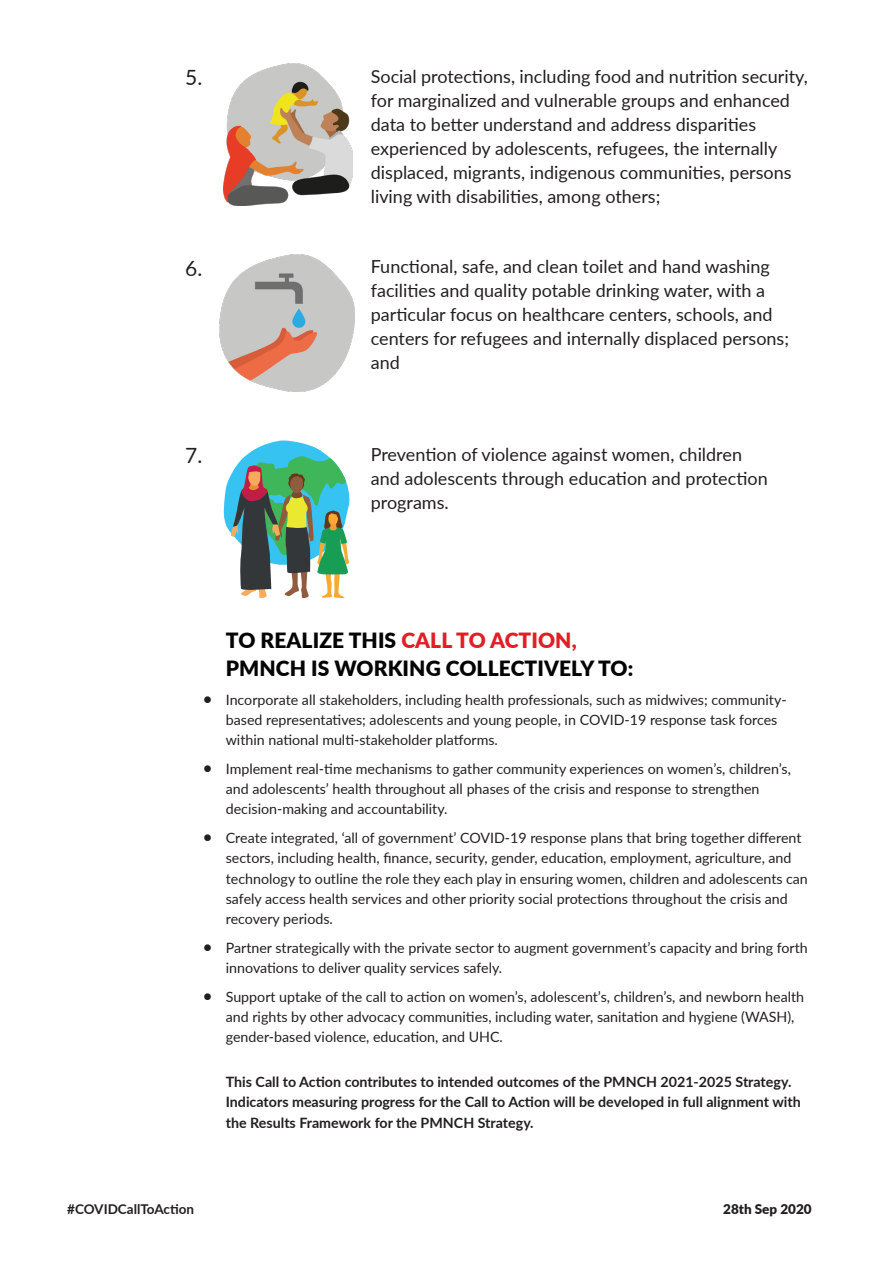
<style>
.page{position:relative;width:893px;height:1263px;background:#fff}
.page>*{position:absolute;margin:0;border:0;box-sizing:border-box;transform-origin:0 0}
.t1{font:900 21px/27.5px "Lato";letter-spacing:.005em;color:#040503}
.t2{font:21px "Lato";color:#231f20}
.t3{font:18px/24px "Lato";color:#231f20}
.t4{font:14.25px/20.2px "Lato";color:#231f20}
.t5{font:700 14.25px/20.2px "Lato";color:#231f20}
.t6{font:700 13.5px "Lato";color:#231f20}
.t7{font:900 13.5px "Lato";color:#231f20}
.s1{color:#e11e25}
.s2{font-size:17.85px}
</style>
<div class="page">
<img style="left:224px;top:64px;width:129px;height:142px">
<img style="left:219px;top:254px;width:135px;height:138px">
<svg style="left:224px;top:440px;width:125px;height:158px"></svg>
<p class="t2" style="left:185px;top:62px;width:19px">5.</p>
<p class="t3" style="left:371px;top:63px;width:439px">Social protections, including food and nutrition security, for marginalized and vulnerable groups and enhanced data to better understand and address disparities experienced by adolescents, refugees, the internally displaced, migrants, indigenous communities, persons living with disabilities, among others;</p>
<p class="t2" style="left:185px;top:253px;width:19px">6.</p>
<p class="t3" style="left:371px;top:254px;width:420px">Functional, safe, and clean toilet and hand washing facilities and quality potable drinking water, with a particular focus on healthcare centers, schools, and centers for refugees and internally displaced persons; and</p>
<p class="t2" style="left:185px;top:441px;width:19px">7.</p>
<p class="t3" style="left:371px;top:442px;width:398px">Prevention of violence against women, children and adolescents through education and protection programs.</p>
<p class="t1" style="left:226px;top:626px;width:409px">TO REALIZE THIS <span class="s1">CALL TO ACTION,<br></span>PMNCH IS WORKING COLLECTIVELY TO:</p>
<p class="t4" style="left:226px;top:689px;width:562px;text-indent:-23px"><span class="s2">•</span> Incorporate all stakeholders, including health professionals, such as midwives; community&shy;based representatives; adolescents and young people, in COVID-19 response task forces within national multi-stakeholder platforms.</p>
<p class="t4" style="left:226px;top:758px;width:567px;text-indent:-23px"><span class="s2">•</span> Implement real-time mechanisms to gather community experiences on women’s, children’s, and adolescents’ health throughout all phases of the crisis and response to strengthen decision-making and accountability.</p>
<p class="t4" style="left:226px;top:827px;width:584px;text-indent:-23px"><span class="s2">•</span> Create integrated, ‘all of government’ COVID-19 response plans that bring together different sectors, including health, finance, security, gender, education, employment, agriculture, and technology to outline the role they each play in ensuring women, children and adolescents can safely access health services and other priority social protections throughout the crisis and recovery periods.</p>
<p class="t4" style="left:226px;top:937px;width:584px;text-indent:-23px"><span class="s2">•</span> Partner strategically with the private sector to augment government’s capacity and bring forth innovations to deliver quality services safely.</p>
<p class="t4" style="left:226px;top:986px;width:580px;text-indent:-23px"><span class="s2">•</span> Support uptake of the call to action on women’s, adolescent’s, children’s, and newborn health and rights by other advocacy communities, including water, sanitation and hygiene (WASH), gender-based violence, education, and UHC.</p>
<p class="t5" style="left:226px;top:1071px;width:576px">This Call to Action contributes to intended outcomes of the PMNCH 2021-2025 Strategy.<br>Indicators measuring progress for the Call to Action will be developed in full alignment with the Results Framework for the PMNCH Strategy.</p>
<p class="t6" style="left:67px;top:1199px;width:128px">#COVIDCallToAction</p>
<p class="t7" style="left:723px;top:1199px;width:90px">28th Sep 2020</p>
</div>
